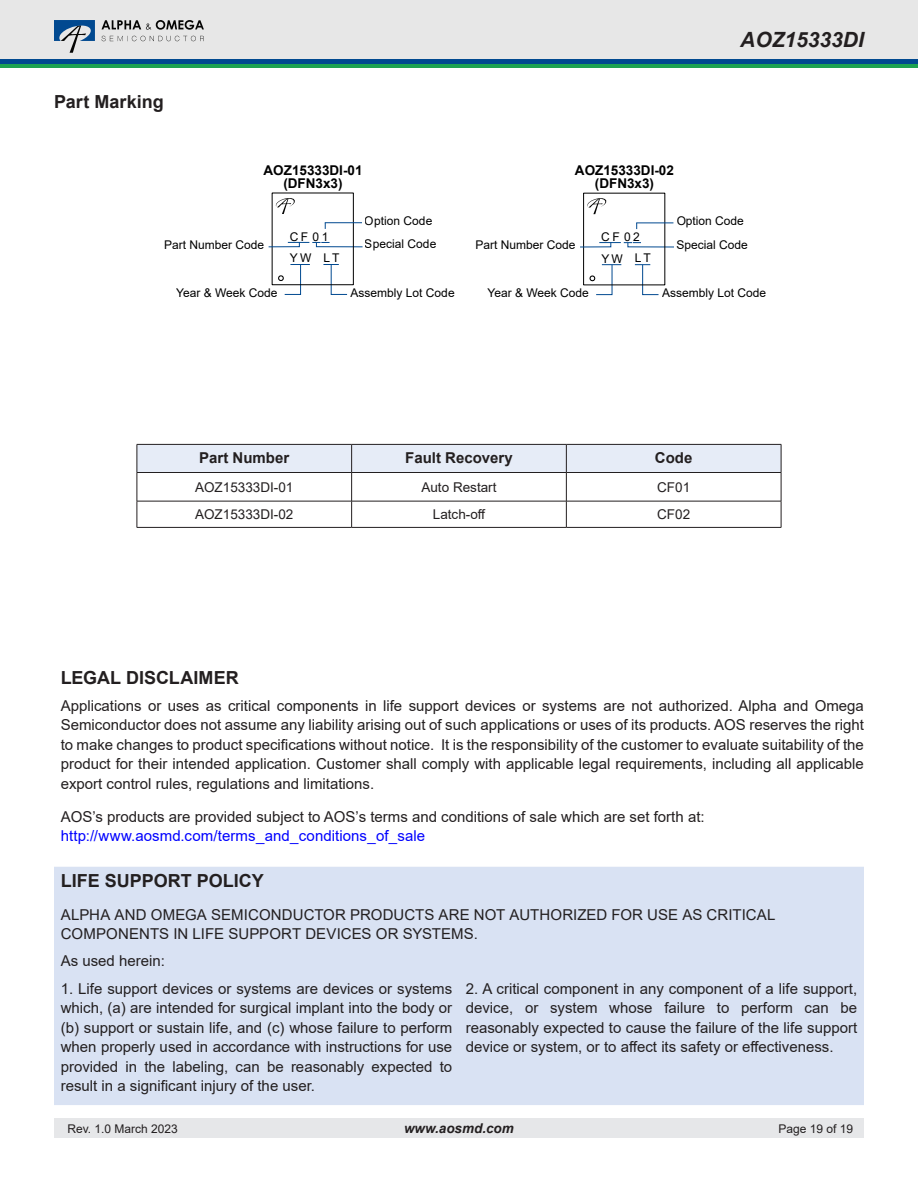
<style>
.page{position:relative;width:918px;height:1188px;background:#fff}
.page>*{position:absolute;margin:0;border:0;box-sizing:border-box;transform-origin:0 0}
.t1{font:italic 700 21px "Arial";color:#231f20}
.Heading{font:700 18px "Arial";color:#231f20}
.Body_text{font:700 18px "Arial";color:#231f20}
.Body_text-2{font:15px/19.5px "Arial";color:#231f20;text-align:justify}
.Body_text-3{font:15px "Arial";letter-spacing:.005em;color:#00f}
.Table_header_9pt-B{font:700 15px "Arial";color:#231f20}
.Table_text_9pt{font:13.5px "Arial";color:#231f20}
.t2{font:700 13.5px/13.5px "Arial";color:#010101;text-align:center}
.t3{font:italic 700 13.5px "Arial";color:#231f20}
.t4{font:12px/23.2px "Arial";color:#000}
.t5{font:12px "Arial";color:#231f20}
</style>
<div class="page">
<div style="left:54px;top:1119px;width:810px;height:19px;background:#e6e7e9"></div>
<div style="left:0;top:0;width:918px;height:61px;background:#e7e7e7"></div>
<div style="left:0;top:59px;width:918px;height:5px;background:#014990"></div>
<hr style="left:0;top:64px;width:918px;height:4px;background:#1da252">
<svg style="left:102px;top:20px;width:102px;height:10px"></svg>
<svg style="left:54px;top:20px;width:41px;height:33px"></svg>
<svg style="left:102px;top:36px;width:102px;height:5px"></svg>
<svg style="left:323px;top:264px;width:25px;height:31px"></svg>
<svg style="left:277px;top:264px;width:33px;height:31px"></svg>
<div style="left:272px;top:193px;width:82px;height:92px;border:1px solid #010101"></div>
<hr style="left:325px;top:222px;width:37px;height:1px;background:#004990">
<svg style="left:268px;top:242px;width:95px;height:5px"></svg>
<svg style="left:275px;top:198px;width:20px;height:16px"></svg>
<svg style="left:635px;top:264px;width:24px;height:31px"></svg>
<svg style="left:589px;top:264px;width:32px;height:31px"></svg>
<hr style="left:637px;top:223px;width:36px;height:1px;background:#004990">
<svg style="left:580px;top:242px;width:94px;height:6px"></svg>
<svg style="left:587px;top:198px;width:20px;height:16px"></svg>
<hr style="left:137px;top:527px;width:215px;height:1px;background:#231f20">
<hr style="left:566px;top:527px;width:215px;height:1px;background:#231f20">
<hr style="left:352px;top:527px;width:214px;height:1px;background:#231f20">
<svg style="left:137px;top:444px;width:645px;height:83px"></svg>
<div style="left:54px;top:867px;width:810px;height:238px;background:#d9e2f3"></div>
<h1 class="t1" style="left:740px;top:25px;width:125px">AOZ15333DI</h1>
<p class="Heading" style="left:54px;top:89px;width:111px">Part Marking</p>
<p class="t2" style="left:264px;top:163px;width:101px">AOZ15333DI-01 (DFN3x3)</p>
<p class="t2" style="left:575px;top:164px;width:101px">AOZ15333DI-02 (DFN3x3)</p>
<p class="t4" style="left:164px;top:233px;width:102px">Part Number Code</p>
<p class="t4" style="left:290px;top:225px;width:40px">C F 0 1</p>
<p class="t4" style="left:365px;top:209px;width:73px">Option Code<br>Special Code</p>
<p class="t4" style="left:476px;top:233px;width:102px">Part Number Code</p>
<p class="t4" style="left:601px;top:225px;width:40px">C F 0 2</p>
<p class="t4" style="left:676px;top:209px;width:73px">Option Code<br>Special Code</p>
<p class="t4" style="left:290px;top:246px;width:51px">Y W L T</p>
<p class="t4" style="left:601px;top:246px;width:51px">Y W L T</p>
<p class="t4" style="left:176px;top:281px;width:103px">Year &amp; Week Code</p>
<p class="t4" style="left:351px;top:281px;width:106px">Assembly Lot Code</p>
<p class="t4" style="left:488px;top:281px;width:103px">Year &amp; Week Code</p>
<p class="t4" style="left:662px;top:281px;width:106px">Assembly Lot Code</p>
<p class="Table_header_9pt-B" style="left:199px;top:448px;width:92px">Part Number</p>
<p class="Table_header_9pt-B" style="left:405px;top:448px;width:109px">Fault Recovery</p>
<p class="Table_header_9pt-B" style="left:655px;top:448px;width:39px">Code</p>
<p class="Table_text_9pt" style="left:195px;top:478px;width:100px">AOZ15333DI-01</p>
<p class="Table_text_9pt" style="left:421px;top:478px;width:77px">Auto Restart</p>
<p class="Table_text_9pt" style="left:657px;top:478px;width:35px">CF01</p>
<p class="Table_text_9pt" style="left:195px;top:505px;width:100px">AOZ15333DI-02</p>
<p class="Table_text_9pt" style="left:433px;top:505px;width:54px">Latch-off</p>
<p class="Table_text_9pt" style="left:657px;top:505px;width:35px">CF02</p>
<p class="Heading" style="left:61px;top:665px;width:179px">LEGAL DISCLAIMER</p>
<p class="Body_text-2" style="left:61px;top:696px;width:805px">Applications or uses as critical components in life support devices or systems are not authorized. Alpha and Omega Semiconductor does not assume any liability arising out of such applications or uses of its products. AOS reserves the right to make changes to product specifications without notice. It is the responsibility of the customer to evaluate suitability of the product for their intended application. Customer shall comply with applicable legal requirements, including all applicable export control rules, regulations and limitations.</p>
<p class="Body_text-2" style="left:61px;top:807px;width:645px">AOS’s products are provided subject to AOS’s terms and conditions of sale which are set forth at:</p>
<p class="Body_text-3" style="left:61px;top:826px;width:366px">http://www.aosmd.com/terms_and_conditions_of_sale</p>
<p class="Body_text" style="left:61px;top:868px;width:205px">LIFE SUPPORT POLICY</p>
<p class="Body_text-2" style="left:61px;top:904px;width:716px">ALPHA AND OMEGA SEMICONDUCTOR PRODUCTS ARE NOT AUTHORIZED FOR USE AS CRITICAL<br>COMPONENTS IN LIFE SUPPORT DEVICES OR SYSTEMS.</p>
<p class="Body_text-2" style="left:61px;top:951px;width:106px">As used herein:</p>
<p class="Body_text-2" style="left:61px;top:979px;width:393px">1. Life support devices or systems are devices or systems which, (a) are intended for surgical implant into the body or (b) support or sustain life, and (c) whose failure to perform when properly used in accordance with instructions for use provided in the labeling, can be reasonably expected to result in a significant injury of the user.</p>
<p class="Body_text-2" style="left:466px;top:979px;width:393px">2. A critical component in any component of a life support, device, or system whose failure to perform can be reasonably expected to cause the failure of the life support device or system, or to affect its safety or effectiveness.</p>
<p class="t5" style="left:68px;top:1121px;width:112px">Rev. 1.0 March 2023</p>
<p class="t3" style="left:404px;top:1120px;width:111px">www.aosmd.com</p>
<p class="t5" style="left:778px;top:1121px;width:76px">Page 19 of 19</p>
</div>
